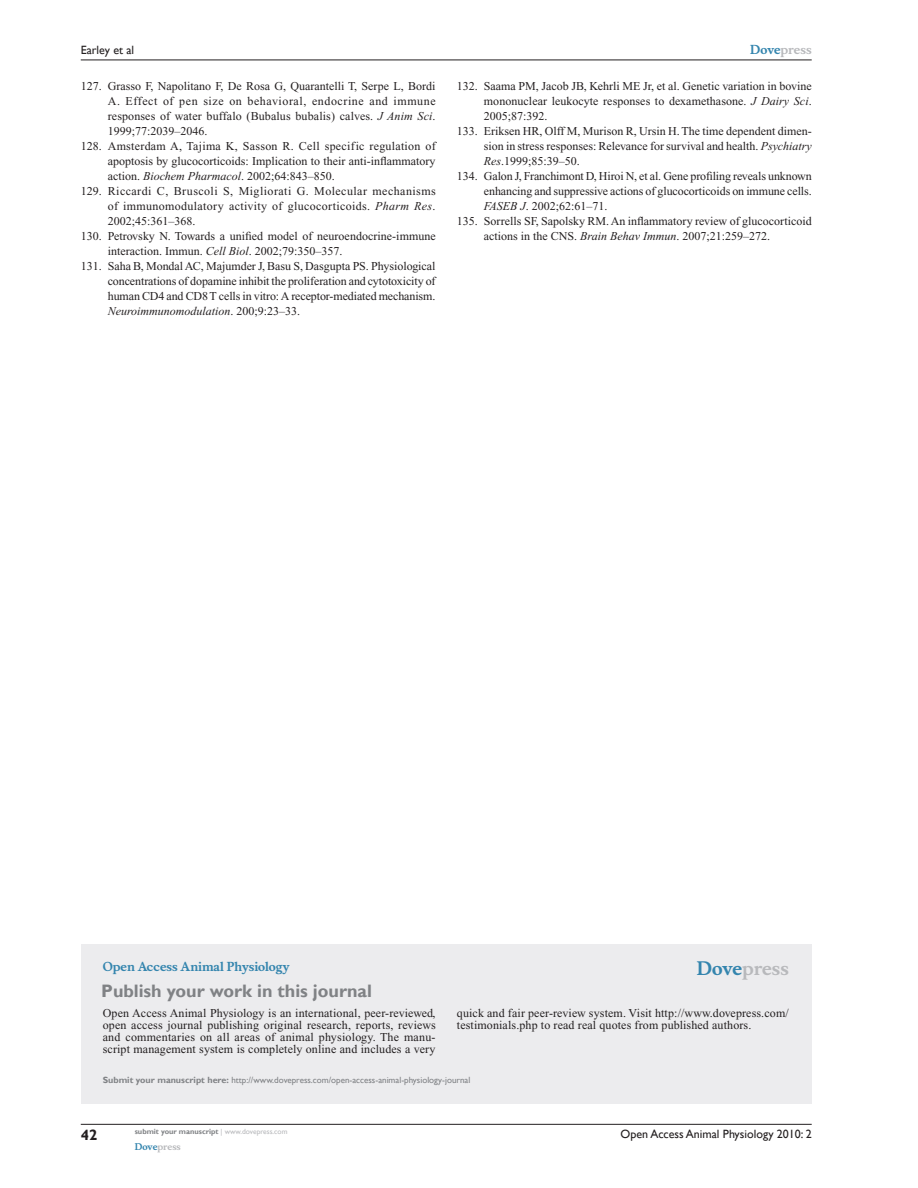
<style>
.page{position:relative;width:918px;height:1188px;background:#fff}
.page>*{position:absolute;margin:0;border:0;box-sizing:border-box;transform-origin:0 0}
.t1{font:700 18px "Gill Sans";color:#808285}
.t2{font:700 18px "Musee";color:#b8b9bc}
.t3{font:700 15px "Gill Sans";color:#231f20}
.t4{font:12px/12px "Times New Roman";color:#231f20;text-align:justify}
.t5{font:12px "Times New Roman";letter-spacing:.02em;color:#231f20}
.t6{font:12px "Times New Roman";letter-spacing:.035em;color:#231f20}
.t7{font:12px "Times New Roman";letter-spacing:.03em;color:#231f20}
.t8{font:12px "Times New Roman";letter-spacing:.045em;color:#231f20}
.t9{font:12px "Gill Sans";color:#231f20}
.t10{font:italic 12px "Times New Roman";color:#231f20}
.t11{font:700 12px "Musee";color:#3485ae}
.t12{font:700 12px "Musee";color:#b8b9bc}
.t13{font:9px "Gill Sans";color:#808285}
.t14{font:700 9px "Musee";color:#b8b9bc}
.t15{font:700 7.5px "Gill Sans";color:#808285}
.s1{font-style:italic}
.s2{font-style:normal}
.s3{color:#3485ae}
.s4{font-weight:700}
.s5{font-weight:400;color:#b8b9bc}
</style>
<div class="page">
<div style="left:81px;top:944px;width:731px;height:159px;background:#ececee"></div>
<hr style="left:81px;top:1124px;width:731px;height:1px;background:#231f20">
<hr style="left:81px;top:60px;width:731px;height:1px;background:#231f20">
<p class="t9" style="left:81px;top:43px;width:55px">Earley et al</p>
<p class="t4" style="left:81px;top:80px;width:356px">127. Grasso F, Napolitano F, De Rosa G, Quarantelli T, Serpe L, Bordi</p>
<p class="t8" style="left:108px;top:95px;width:329px">A. Effect of pen size on behavioral, endocrine and immune</p>
<p class="t4" style="left:108px;top:110px;width:329px">responses of water buffalo (Bubalus bubalis) calves. <span class="s1">J Anim Sci</span>.</p>
<p class="t4" style="left:108px;top:125px;width:101px">1999;77:2039–2046.</p>
<p class="t5" style="left:81px;top:140px;width:357px">128. Amsterdam A, Tajima K, Sasson R. Cell specific regulation of</p>
<p class="t4" style="left:108px;top:155px;width:329px">apoptosis by glucocorticoids: Implication to their anti-inflammatory</p>
<p class="t4" style="left:108px;top:170px;width:229px">action. <span class="s1">Biochem Pharmacol</span>. 2002;64:843–850.</p>
<p class="t6" style="left:81px;top:185px;width:357px">129. Riccardi C, Bruscoli S, Migliorati G. Molecular mechanisms</p>
<p class="t7" style="left:108px;top:200px;width:329px">of immunomodulatory activity of glucocorticoids. <span class="s1">Pharm Res</span>.</p>
<p class="t4" style="left:108px;top:215px;width:89px">2002;45:361–368.</p>
<p class="t4" style="left:81px;top:230px;width:357px">130. Petrovsky N. Towards a unified model of neuroendocrine-immune</p>
<p class="t4" style="left:108px;top:245px;width:236px">interaction. Immun. <span class="s1">Cell Biol</span>. 2002;79:350–357.</p>
<p class="t4" style="left:81px;top:260px;width:356px">131. Saha B, Mondal AC, Majumder J, Basu S, Dasgupta PS. Physiological</p>
<p class="t4" style="left:108px;top:275px;width:329px">concentrations of dopamine inhibit the proliferation and cytotoxicity of</p>
<p class="t4" style="left:108px;top:290px;width:329px">human CD4 and CD8 T cells in vitro: A receptor-mediated mechanism.</p>
<p class="t10" style="left:108px;top:305px;width:194px">Neuroimmunomodulation<span class="s2">. 200;9:23–33.</span></p>
<p class="t12" style="left:750px;top:43px;width:63px"><span class="s3">Dove</span>press</p>
<p class="t4" style="left:457px;top:80px;width:356px">132. Saama PM, Jacob JB, Kehrli ME Jr, et al. Genetic variation in bovine</p>
<p class="t4" style="left:484px;top:95px;width:329px">mononuclear leukocyte responses to dexamethasone. <span class="s1">J Dairy Sci</span>.</p>
<p class="t4" style="left:484px;top:110px;width:65px">2005;87:392.</p>
<p class="t4" style="left:457px;top:125px;width:356px">133. Eriksen HR, Olff M, Murison R, Ursin H. The time dependent dimen-</p>
<p class="t4" style="left:484px;top:140px;width:329px">sion in stress responses: Relevance for survival and health. <span class="s1">Psychiatry</span></p>
<p class="t4" style="left:484px;top:155px;width:97px"><span class="s1">Res</span>.1999;85:39–50.</p>
<p class="t4" style="left:457px;top:170px;width:356px">134. Galon J, Franchimont D, Hiroi N, et al. Gene profiling reveals unknown</p>
<p class="t4" style="left:484px;top:185px;width:329px">enhancing and suppressive actions of glucocorticoids on immune cells.</p>
<p class="t4" style="left:484px;top:200px;width:125px"><span class="s1">FASEB J</span>. 2002;62:61–71.</p>
<p class="t4" style="left:457px;top:215px;width:356px">135. Sorrells SF, Sapolsky RM. An inflammatory review of glucocorticoid</p>
<p class="t4" style="left:484px;top:230px;width:288px">actions in the CNS. <span class="s1">Brain Behav Immun</span>. 2007;21:259–272.</p>
<p class="t11" style="left:103px;top:959px;width:188px">Open Access Animal Physiology</p>
<h1 class="t1" style="left:101px;top:980px;width:272px">Publish your work in this journal</h1>
<h1 class="t2" style="left:697px;top:958px;width:94px"><span class="s3">Dove</span>press</h1>
<p class="t4" style="left:103px;top:1007px;width:335px">Open Access Animal Physiology is an international, peer-reviewed, open access journal publishing original research, reports, reviews and commentaries on all areas of animal physiology. The manu&shy;script management system is completely online and includes a very</p>
<p class="t4" style="left:457px;top:1007px;width:333px">quick and fair peer-review system. Visit http://www.dovepress.com/ testimonials.php to read real quotes from published authors.</p>
<p class="t13" style="left:103px;top:1075px;width:369px"><span class="s4">Submit your manuscript here:</span> http://www.dovepress.com/open-access-animal-physiology-journal</p>
<p class="t3" style="left:81px;top:1126px;width:18px">42</p>
<p class="t15" style="left:135px;top:1127px;width:154px">submit your manuscript <span class="s5">| www.dovepress.com</span></p>
<p class="t14" style="left:135px;top:1141px;width:48px"><span class="s3">Dove</span>press</p>
<p class="t9" style="left:621px;top:1127px;width:193px">Open Access Animal Physiology 2010: 2</p>
</div>
